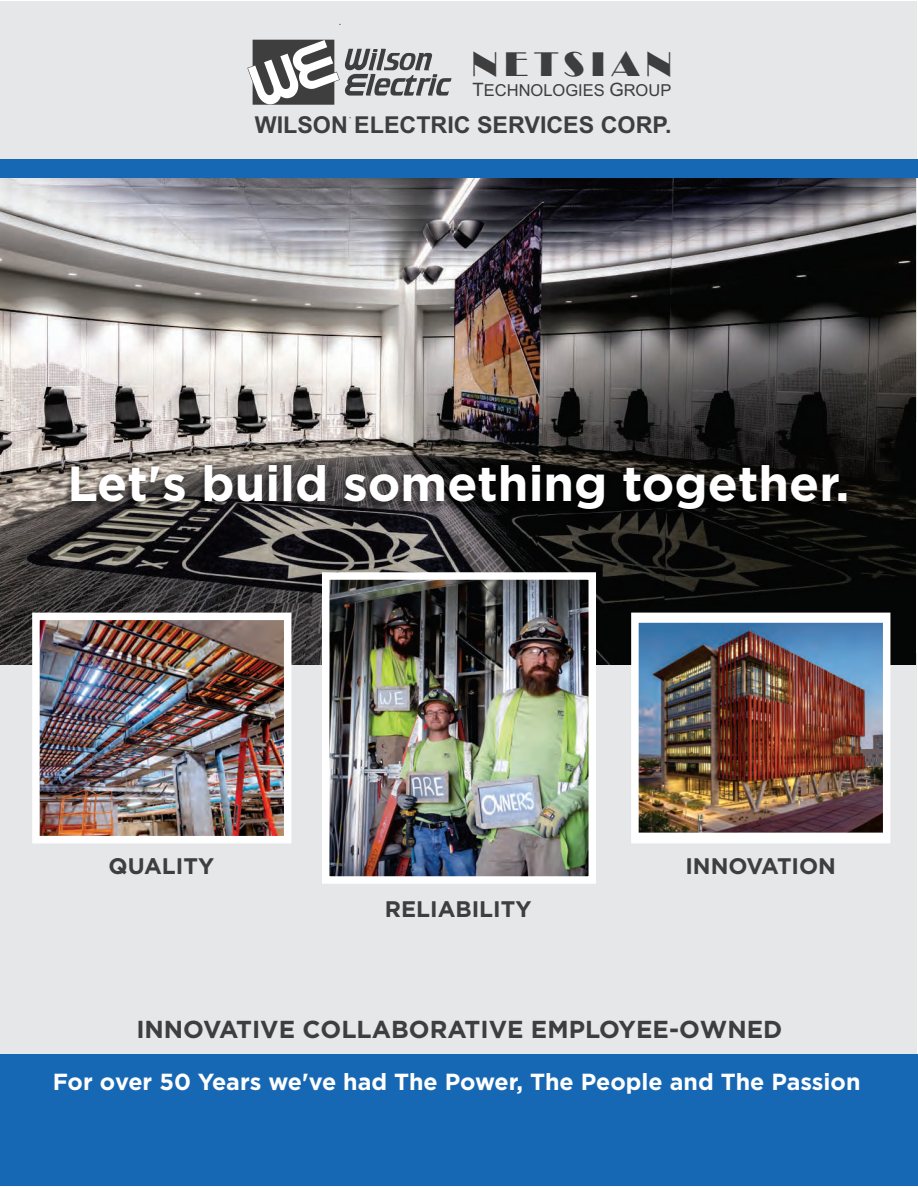
<style>
.page{position:relative;width:918px;height:1188px;background:#fff}
.page>*{position:absolute;margin:0;border:0;box-sizing:border-box;transform-origin:0 0}
.t1{font:700 49.2px "Gotham";color:#fff}
.t2{font:35.55px "Broadway";letter-spacing:.175em;color:#3e3e3f}
.t3{font:700 24.6px "Gotham";color:#3e3e3f}
.t4{font:700 23.25px "Gotham";color:#fff}
.t5{font:700 23.25px "Arial";color:#3e3e3f}
.t6{font:700 22.5px "Gotham";color:#3e3e3f}
.t7{font:16.5px "Arial";color:#3e3e3f}
.s1{font-size:18.45px}
</style>
<div class="page">
<div style="left:0;top:1px;width:917px;height:420px;background:#e6e7e9"></div>
<div style="left:0;top:653px;width:917px;height:420px;background:#e6e7e9"></div>
<div style="left:0;top:1055px;width:918px;height:131px;background:#1768b4"></div>
<svg style="left:247px;top:40px;width:205px;height:65px"></svg>
<img style="left:0;top:178px;width:915px;height:486px">
<svg style="left:57px;top:457px;width:797px;height:68px;background:#2f2c2b"></svg>
<img style="left:331px;top:581px;width:256px;height:294px">
<div style="left:322px;top:572px;width:274px;height:312px;border:8px solid #fff"></div>
<img style="left:41px;top:622px;width:241px;height:212px">
<div style="left:32px;top:613px;width:259px;height:230px;border:8px solid #fff"></div>
<img style="left:640px;top:622px;width:241px;height:212px">
<div style="left:631px;top:613px;width:259px;height:230px;border:8px solid #fff"></div>
<div style="left:0;top:159px;width:918px;height:19px;background:#1768b4"></div>
<h2 class="t2" style="left:472px;top:43px;width:202px">NETSIAN</h2>
<p class="t7" style="left:473px;top:84px;width:200px"><span class="s1">T</span>ECHNOLOGIES <span class="s1">G</span>ROUP</p>
<p class="t5" style="left:255px;top:116px;width:418px">WILSON ELECTRIC SERVICES CORP.</p>
<h1 class="t1" style="left:67px;top:462px;width:784px">Let's build something together.</h1>
<p class="t6" style="left:109px;top:856px;width:107px">QUALITY</p>
<p class="t6" style="left:685px;top:856px;width:152px">INNOVATION</p>
<p class="t6" style="left:385px;top:899px;width:148px">RELIABILITY</p>
<p class="t3" style="left:136px;top:1019px;width:648px">INNOVATIVE COLLABORATIVE EMPLOYEE-OWNED</p>
<p class="t4" style="left:53px;top:1071px;width:809px">For over 50 Years we've had The Power, The People and The Passion</p>
</div>
